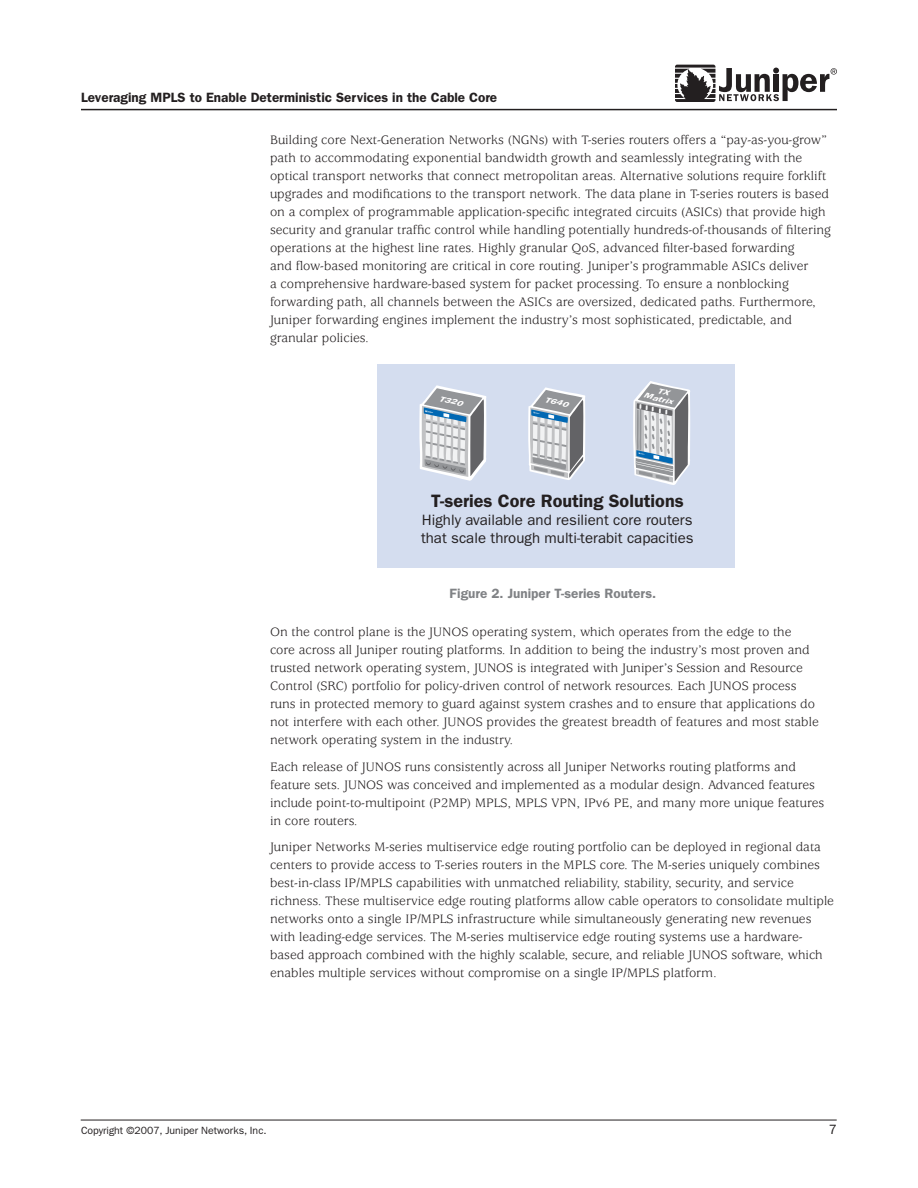
<style>
.page{position:relative;width:918px;height:1188px;background:#fff}
.page>*{position:absolute;margin:0;border:0;box-sizing:border-box;transform-origin:0 0}
.t1{font:600 18px "ITC Franklin Gothic Std";color:#231f20}
.t2{font:15px/18px "ITC Franklin Gothic Std";color:#231f20}
.t3{font:13.5px/18px "Usherwood Std";color:#231f20}
.t4{font:600 13.5px "ITC Franklin Gothic Std";color:#231f20}
.t5{font:600 13.5px "ITC Franklin Gothic Std";color:#808285}
.t6{font:10.5px "ITC Franklin Gothic Std";color:#231f20}
.t7{font:italic 600 7.65px/7.6px "ITC Franklin Gothic Std";color:#fff;scale:1.34 1}
</style>
<div class="page">
<hr style="left:81px;top:109px;width:756px;height:1px;background:#231f20">
<hr style="left:81px;top:1120px;width:756px;height:1px;background:#231f20">
<svg style="left:675px;top:65px;width:162px;height:37px"></svg>
<div style="left:378px;top:365px;width:357px;height:203px;background:#d4ddef"></div>
<svg style="left:528px;top:387px;width:58px;height:93px"></svg>
<svg style="left:633px;top:381px;width:57px;height:104px"></svg>
<svg style="left:419px;top:385px;width:68px;height:96px"></svg>
<p class="t4" style="left:81px;top:89px;width:418px">Leveraging MPLS to Enable Deterministic Services in the Cable Core</p>
<p class="t3" style="left:270px;top:132px;width:563px">Building core Next-Generation Networks (NGNs) with T-series routers offers a “pay-as-you-grow” path to accommodating exponential bandwidth growth and seamlessly integrating with the optical transport networks that connect metropolitan areas. Alternative solutions require forklift upgrades and modifications to the transport network. The data plane in T-series routers is based on a complex of programmable application-specific integrated circuits (ASICs) that provide high security and granular traffic control while handling potentially hundreds-of-thousands of filtering operations at the highest line rates. Highly granular QoS, advanced filter-based forwarding<br>and flow-based monitoring are critical in core routing. Juniper’s programmable ASICs deliver<br>a comprehensive hardware-based system for packet processing. To ensure a nonblocking forwarding path, all channels between the ASICs are oversized, dedicated paths. Furthermore, Juniper forwarding engines implement the industry’s most sophisticated, predictable, and granular policies.</p>
<p class="t7" style="left:440px;top:394px;width:19px;rotate:13deg">T320</p>
<p class="t7" style="left:546px;top:396px;width:19px;rotate:13deg">T640</p>
<p class="t7" style="left:646px;top:384px;width:24px;text-indent:12px;rotate:13deg">TX<br>Matrix</p>
<h1 class="t1" style="left:431px;top:490px;width:254px">T-series Core Routing Solutions</h1>
<p class="t2" style="left:421px;top:511px;width:274px">Highly available and resilient core routers that scale through multi-terabit capacities</p>
<p class="t5" style="left:450px;top:586px;width:208px">Figure 2. Juniper T-series Routers.</p>
<p class="t3" style="left:270px;top:623px;width:550px">On the control plane is the JUNOS operating system, which operates from the edge to the core across all Juniper routing platforms. In addition to being the industry’s most proven and trusted network operating system, JUNOS is integrated with Juniper’s Session and Resource Control (SRC) portfolio for policy-driven control of network resources. Each JUNOS process runs in protected memory to guard against system crashes and to ensure that applications do not interfere with each other. JUNOS provides the greatest breadth of features and most stable network operating system in the industry.</p>
<p class="t3" style="left:270px;top:758px;width:556px">Each release of JUNOS runs consistently across all Juniper Networks routing platforms and feature sets. JUNOS was conceived and implemented as a modular design. Advanced features include point-to-multipoint (P2MP) MPLS, MPLS VPN, IPv6 PE, and many more unique features in core routers.</p>
<p class="t3" style="left:270px;top:838px;width:566px">Juniper Networks M-series multiservice edge routing portfolio can be deployed in regional data centers to provide access to T-series routers in the MPLS core. The M-series uniquely combines best-in-class IP/MPLS capabilities with unmatched reliability, stability, security, and service richness. These multiservice edge routing platforms allow cable operators to consolidate multiple networks onto a single IP/MPLS infrastructure while simultaneously generating new revenues with leading-edge services. The M-series multiservice edge routing systems use a hardware&shy;based approach combined with the highly scalable, secure, and reliable JUNOS software, which enables multiple services without compromise on a single IP/MPLS platform.</p>
<p class="t6" style="left:81px;top:1124px;width:187px">Copyright ©2007, Juniper Networks, Inc.</p>
</div>
